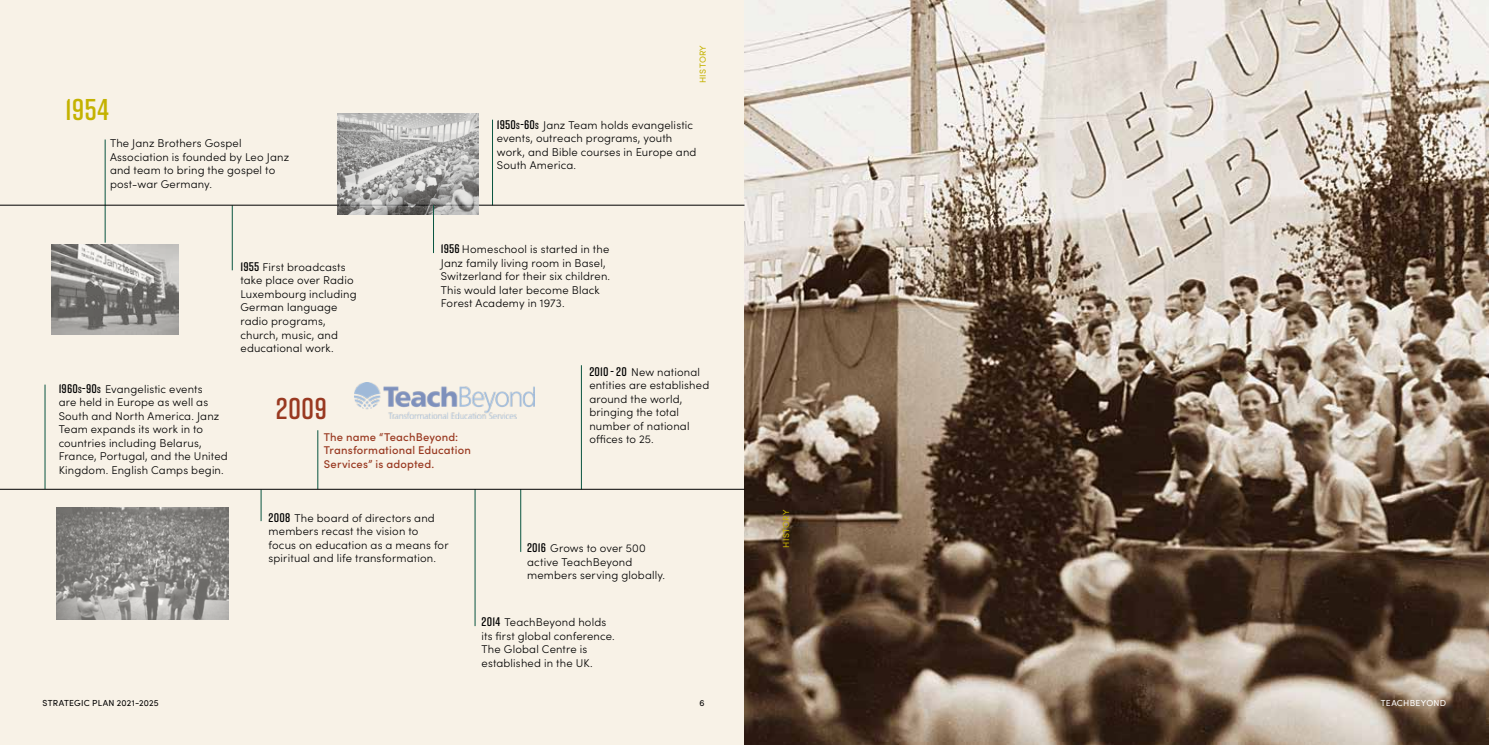
<style>
.page{position:relative;width:1489px;height:745px;background:#fff}
.page>*{position:absolute;margin:0;border:0;box-sizing:border-box;transform-origin:0 0}
.t1{font:600 30px "Rift";color:#c4b200}
.t2{font:600 30px "Rift";color:#993921}
.t3{font:300 11.25px/13.5px "Sofia Pro";letter-spacing:.015em;color:#000}
.t4{font:500 11.25px/13.5px "Sofia Pro";letter-spacing:.015em;color:#993921}
.t5{font:8.75px "Sofia Pro";letter-spacing:.025em;color:#000}
.t6{font:8.75px "Sofia Pro";letter-spacing:.04em;color:#c4b200}
.t7{font:8.75px "Sofia Pro";letter-spacing:.035em;color:#fff}
.s1{font-family:"Rift";font-weight:600;font-size:12.5px}
.s2{font-family:"Rift";font-weight:600;font-size:8.75px}
</style>
<div class="page">
<div style="left:0;top:0;width:744px;height:744px;background:#f8f2e7"></div>
<img style="left:744px;top:0;width:744px;height:744px">
<img style="left:51px;top:245px;width:128px;height:89px">
<hr style="left:105px;top:139px;width:1px;height:103px;background:#095540">
<hr style="left:232px;top:205px;width:1px;height:65px;background:#095540">
<hr style="left:492px;top:120px;width:1px;height:85px;background:#095540">
<hr style="left:45px;top:384px;width:1px;height:104px;background:#095540">
<hr style="left:261px;top:489px;width:1px;height:31px;background:#095540">
<img style="left:56px;top:507px;width:172px;height:112px">
<hr style="left:475px;top:489px;width:1px;height:136px;background:#095540">
<hr style="left:317px;top:430px;width:1px;height:59px;background:#095540">
<img style="left:355px;top:382px;width:180px;height:36px">
<hr style="left:520px;top:489px;width:1px;height:62px;background:#095540">
<hr style="left:581px;top:365px;width:1px;height:124px;background:#095540">
<hr style="left:0;top:488px;width:744px;height:1px;background:#000">
<hr style="left:0;top:205px;width:744px;height:1px;background:#000">
<img style="left:338px;top:114px;width:140px;height:100px">
<hr style="left:433px;top:205px;width:1px;height:48px;background:#095540">
<h1 class="t1" style="left:65px;top:88px;width:45px">1954</h1>
<p class="t3" style="left:110px;top:136px;width:181px">The Janz Brothers Gospel<br>Association is founded by Leo Janz and team to bring the gospel to post-war Germany.</p>
<p class="t3" style="left:240px;top:259px;width:118px"><span class="s1">1955</span> First broadcasts take place over Radio<br>Luxembourg including<br>German language radio programs, church, music, and educational work.</p>
<p class="t6" style="left:696px;top:83px;width:39px;rotate:-90deg">HISTORY</p>
<p class="t3" style="left:497px;top:117px;width:201px"><span class="s1">1950</span><span class="s2">S</span><span class="s1">-60</span><span class="s2">S</span> Janz Team holds evangelistic events, outreach programs, youth work, and Bible courses in Europe and<br>South America.</p>
<p class="t3" style="left:441px;top:241px;width:171px"><span class="s1">1956</span> Homeschool is started in the<br>Janz family living room in Basel,<br>Switzerland for their six children.<br>This would later become Black<br>Forest Academy in 1973.</p>
<p class="t3" style="left:59px;top:381px;width:171px"><span class="s1">1960</span><span class="s2">S</span><span class="s1">-90</span><span class="s2">S</span> Evangelistic events<br>are held in Europe as well as<br>South and North America. Janz<br>Team expands its work in to countries including Belarus,<br>France, Portugal, and the United<br>Kingdom. English Camps begin.</p>
<h1 class="t2" style="left:276px;top:387px;width:53px">2009</h1>
<p class="t4" style="left:324px;top:429px;width:148px">The name “TeachBeyond:<br>Transformational Education<br>Services” is adopted.</p>
<p class="t3" style="left:589px;top:364px;width:121px"><span class="s1">2010 - 20</span> New national entities are established around the world, bringing the total number of national offices to 25.</p>
<p class="t3" style="left:268px;top:510px;width:181px"><span class="s1">2008</span> The board of directors and members recast the vision to focus on education as a means for spiritual and life transformation.</p>
<p class="t3" style="left:527px;top:540px;width:140px"><span class="s1">2016</span> Grows to over 500 active TeachBeyond members serving globally.</p>
<p class="t3" style="left:481px;top:614px;width:135px"><span class="s1">2014</span> TeachBeyond holds its first global conference.<br>The Global Centre is established in the UK.</p>
<p class="t5" style="left:43px;top:696px;width:117px">STRATEGIC PLAN 2021-2025</p>
<p class="t5" style="left:699px;top:696px;width:7px">6</p>
<p class="t6" style="left:779px;top:547px;width:39px;rotate:-90deg">HISTORY</p>
<p class="t7" style="left:1380px;top:696px;width:67px">TEACHBEYOND</p>
</div>
